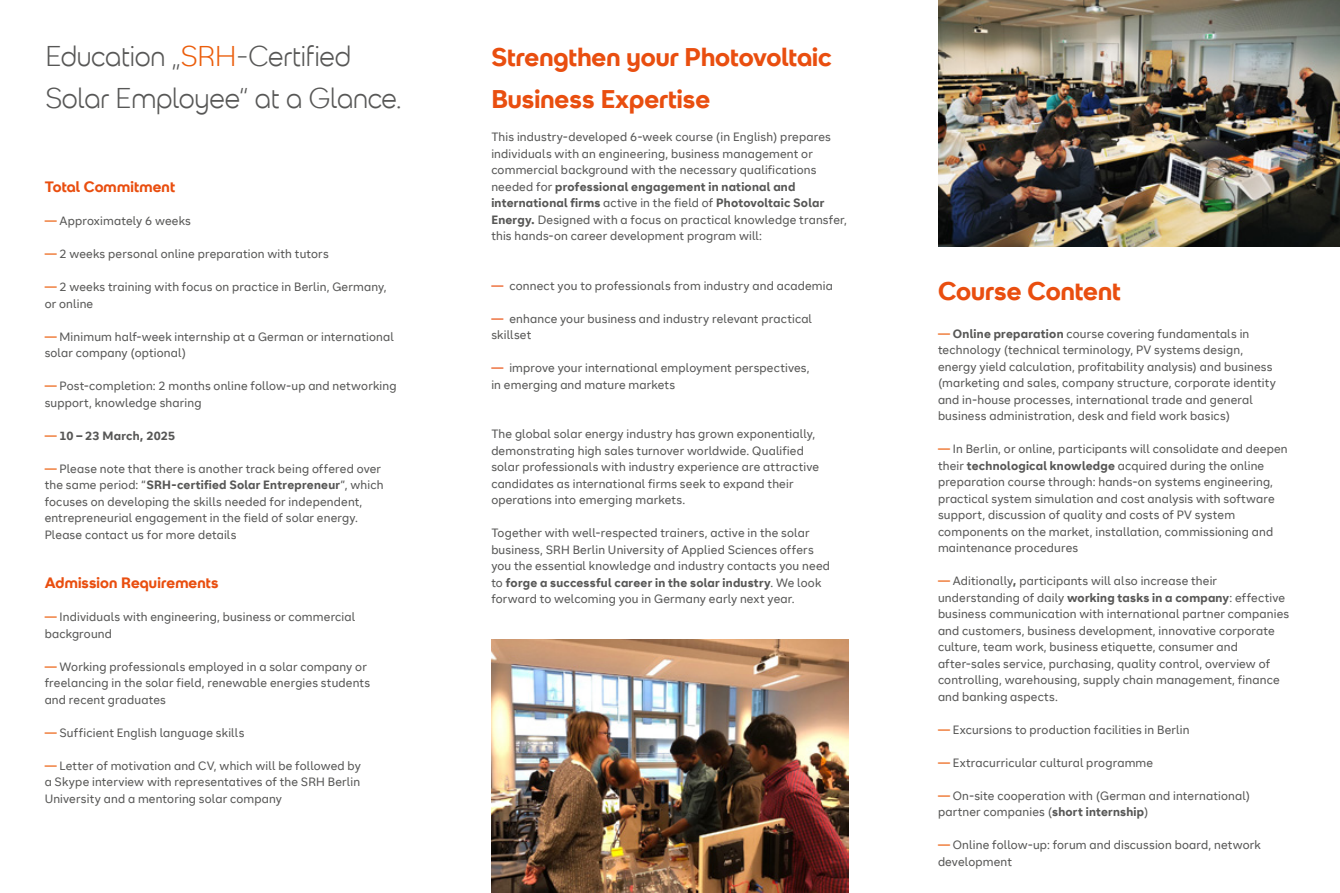
<style>
.page{position:relative;width:1340px;height:893px;background:#fff}
.page>*{position:absolute;margin:0;border:0;box-sizing:border-box;transform-origin:0 0}
.t1{font:300 28.5px/42.5px "SRH Headline";letter-spacing:-.01em;color:#575756}
.t2{font:700 25.5px/42.5px "SRH Headline";color:#e94e0f}
.t3{font:700 15px "SRH Headline";letter-spacing:.01em;color:#e94e0f}
.t4{font:12px/16.5px "SRH Text";letter-spacing:.015em;color:#575756}
.t5{font:700 12px "SRH Text";letter-spacing:.02em;color:#575756}
.s1{color:#eb5d0b}
.s2{font-weight:400;color:#eb5d0b}
.s3{font-weight:700}
.s4{color:#e94e0f}
</style>
<div class="page">
<img style="left:491px;top:640px;width:357px;height:253px">
<img style="left:938px;top:0;width:401px;height:247px">
<h1 class="t1" style="left:45px;top:35px;width:357px">Education „<span class="s1">SRH</span>-Certified<br>Solar Employee“ at a Glance.</h1>
<p class="t3" style="left:45px;top:178px;width:132px">Total Commitment</p>
<p class="t4" style="left:45px;top:213px;width:148px"><span class="s1">—</span> Approximately 6 weeks</p>
<p class="t4" style="left:45px;top:246px;width:285px"><span class="s1">—</span> 2 weeks personal online preparation with tutors</p>
<p class="t4" style="left:45px;top:279px;width:343px"><span class="s1">—</span> 2 weeks training with focus on practice in Berlin, Germany, or online</p>
<p class="t4" style="left:45px;top:328px;width:351px"><span class="s1">—</span> Minimum half-week internship at a German or international solar company (optional)</p>
<p class="t4" style="left:45px;top:378px;width:353px"><span class="s1">—</span> Post-completion: 2 months online follow-up and networking support, knowledge sharing</p>
<p class="t5" style="left:45px;top:428px;width:132px"><span class="s2">—</span> 10 – 23 March, 2025</p>
<p class="t4" style="left:45px;top:460px;width:340px"><span class="s1">—</span> Please note that there is another track being offered over the same period: “<span class="s3">SRH-certified Solar Entrepreneur</span>”, which focuses on developing the skills needed for independent, entrepreneurial engagement in the field of solar energy.<br>Please contact us for more details</p>
<p class="t3" style="left:45px;top:574px;width:175px">Admission Requirements</p>
<p class="t4" style="left:45px;top:609px;width:312px"><span class="s1">—</span> Individuals with engineering, business or commercial background</p>
<p class="t4" style="left:45px;top:658px;width:327px"><span class="s1">—</span> Working professionals employed in a solar company or freelancing in the solar field, renewable energies students and recent graduates</p>
<p class="t4" style="left:45px;top:724px;width:201px"><span class="s1">—</span> Sufficient English language skills</p>
<p class="t4" style="left:45px;top:757px;width:318px;text-align:justify"><span class="s1">—</span> Letter of motivation and CV, which will be followed by a Skype interview with representatives of the SRH Berlin University and a mentoring solar company</p>
<h2 class="t2" style="left:491px;top:36px;width:342px">Strengthen your Photovoltaic<br>Business Expertise</h2>
<p class="t4" style="left:491px;top:129px;width:357px">This industry-developed 6-week course (in English) prepares individuals with an engineering, business management or commercial background with the necessary qualifications needed for <span class="s3">professional engagement in national and international firms</span> active in the field of <span class="s3">Photovoltaic Solar Energy.</span> Designed with a focus on practical knowledge transfer, this hands-on career development program will:</p>
<p class="t4" style="left:491px;top:278px;width:343px"><span class="s4">—</span> connect you to professionals from industry and academia</p>
<p class="t4" style="left:491px;top:311px;width:322px"><span class="s4">—</span> enhance your business and industry relevant practical skillset</p>
<p class="t4" style="left:491px;top:360px;width:320px"><span class="s4">—</span> improve your international employment perspectives, in emerging and mature markets</p>
<p class="t4" style="left:491px;top:426px;width:329px">The global solar energy industry has grown exponentially, demonstrating high sales turnover worldwide. Qualified solar professionals with industry experience are attractive candidates as international firms seek to expand their operations into emerging markets.</p>
<p class="t4" style="left:491px;top:525px;width:340px">Together with well-respected trainers, active in the solar business, SRH Berlin University of Applied Sciences offers you the essential knowledge and industry contacts you need to <span class="s3">forge a successful career in the solar industry</span>. We look forward to welcoming you in Germany early next year.</p>
<h2 class="t2" style="left:938px;top:270px;width:184px">Course Content</h2>
<p class="t4" style="left:938px;top:325px;width:339px"><span class="s1">—</span> <span class="s3">Online preparation</span> course covering fundamentals in technology (technical terminology, PV systems design, energy yield calculation, profitability analysis) and business (marketing and sales, company structure, corporate identity and in-house processes, international trade and general business administration, desk and field work basics)</p>
<p class="t4" style="left:938px;top:441px;width:351px"><span class="s1">—</span> In Berlin, or online, participants will consolidate and deepen their <span class="s3">technological knowledge</span> acquired during the online preparation course through: hands-on systems engineering, practical system simulation and cost analysis with software support, discussion of quality and costs of PV system components on the market, installation, commissioning and maintenance procedures</p>
<p class="t4" style="left:938px;top:573px;width:353px"><span class="s1">—</span> Aditionally<span class="s3">,</span> participants will also increase their understanding of daily <span class="s3">working tasks in a company</span>: effective business communication with international partner companies and customers, business development, innovative corporate culture, team work, business etiquette, consumer and after-sales service, purchasing, quality control, overview of controlling, warehousing, supply chain management, finance and banking aspects.</p>
<p class="t4" style="left:938px;top:721px;width:253px"><span class="s1">—</span> Excursions to production facilities in Berlin</p>
<p class="t4" style="left:938px;top:754px;width:217px"><span class="s1">—</span> Extracurricular cultural programme</p>
<p class="t4" style="left:938px;top:787px;width:314px"><span class="s1">—</span> On-site cooperation with (German and international) partner companies (<span class="s3">short internship</span>)</p>
<p class="t4" style="left:938px;top:837px;width:324px"><span class="s1">—</span> Online follow-up: forum and discussion board, network development</p>
</div>
